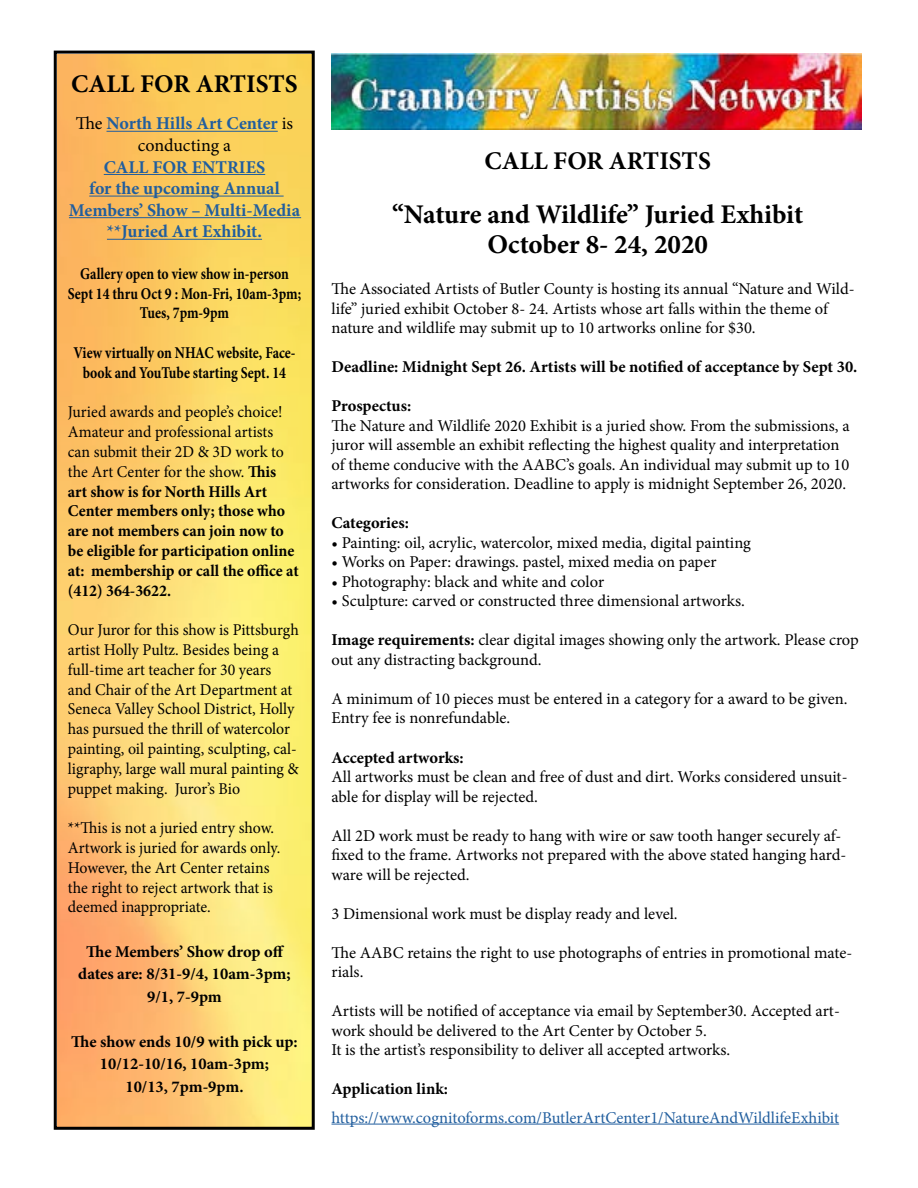
<style>
.page{position:relative;width:918px;height:1188px;background:#fff}
.page>*{position:absolute;margin:0;border:0;box-sizing:border-box;transform-origin:0 0}
.t1{font:700 27px/30px "Minion Pro";color:#000;text-align:center}
.t2{font:700 25.5px "Minion Pro";color:#000}
.t3{font:700 18px/21.6px "Minion Pro";color:#215e9e;text-align:center}
.t4{font:16.5px/19.5px "Minion Pro";color:#000}
.t5{font:16.5px/19.8px "Minion Pro";color:#000;scale:.96 1}
.t6{font:700 16.5px/19.8px "Minion Pro";color:#000;scale:.96 1}
.t7{font:700 16.5px/22.5px "Minion Pro";color:#000;text-align:center}
.t8{font:700 16.5px/19.8px "Minion Pro";color:#000;text-align:center;scale:.83 1}
.t9{font:16.5px "Minion Pro";color:#215e9e}
.s1{font-weight:400;color:#000}
.s2{font-weight:400}
.s3{font-weight:700}
</style>
<div class="page">
<img style="left:58px;top:55px;width:253px;height:1071px">
<img style="left:332px;top:54px;width:530px;height:76px">
<hr style="left:332px;top:1124px;width:507px;height:1px;background:#215e9e">
<hr style="left:107px;top:131px;width:171px;height:1px;background:#215e9e">
<hr style="left:104px;top:174px;width:161px;height:1px;background:#215e9e">
<hr style="left:89px;top:196px;width:195px;height:1px;background:#215e9e">
<hr style="left:69px;top:217px;width:232px;height:1px;background:#215e9e">
<hr style="left:107px;top:239px;width:155px;height:1px;background:#215e9e">
<div style="left:54px;top:51px;width:261px;height:1079px;border:3px solid #000"></div>
<h2 class="t2" style="left:71px;top:66px;width:228px">CALL FOR ARTISTS</h2>
<p class="t3" style="left:76px;top:113px;width:219px"><span class="s1">The</span> North Hills Art Center <span class="s1">is conducting a</span></p>
<p class="t3" style="left:69px;top:156px;width:233px">CALL FOR ENTRIES<br>for the upcoming Annual<br>Members’ Show – Multi-Media **Juried Art Exhibit.</p>
<p class="t8" style="left:68px;top:264px;width:283px">Gallery open to view show in-person<br>Sept 14 thru Oct 9 : Mon-Fri, 10am-3pm;<br>Tues, 7pm-9pm</p>
<p class="t8" style="left:73px;top:343px;width:269px">View virtually on NHAC website, Face&shy;book and YouTube starting Sept. 14</p>
<p class="t6" style="left:68px;top:402px;width:242px"><span class="s2">Juried awards and people’s choice!<br>Amateur and professional artists can submit their 2D &amp; 3D work to the Art Center for the show.</span> This art show is for North Hills Art<br>Center members only; those who are not members can join now to be eligible for participation online at: membership or call the office at (412) 364-3622.</p>
<p class="t5" style="left:68px;top:620px;width:242px">Our Juror for this show is Pittsburgh artist Holly Pultz. Besides being a full-time art teacher for 30 years and Chair of the Art Department at Seneca Valley School District, Holly has pursued the thrill of watercolor painting, oil painting, sculpting, cal&shy;ligraphy, large wall mural painting &amp; puppet making. Juror’s Bio</p>
<p class="t5" style="left:68px;top:818px;width:223px">**This is not a juried entry show.<br>Artwork is juried for awards only.<br>However, the Art Center retains the right to reject artwork that is deemed inappropriate.</p>
<p class="t7" style="left:78px;top:940px;width:214px">The Members’ Show drop off dates are: 8/31-9/4, 10am-3pm;<br>9/1, 7-9pm</p>
<p class="t7" style="left:71px;top:1030px;width:228px">The show ends 10/9 with pick up:<br>10/12-10/16, 10am-3pm;<br>10/13, 7pm-9pm.</p>
<h2 class="t2" style="left:484px;top:143px;width:228px">CALL FOR ARTISTS</h2>
<h1 class="t1" style="left:392px;top:199px;width:413px">“Nature and Wildlife” Juried Exhibit<br>October 8- 24, 2020</h1>
<p class="t4" style="left:332px;top:279px;width:525px">The Associated Artists of Butler County is hosting its annual “Nature and Wild&shy;life” juried exhibit October 8- 24. Artists whose art falls within the theme of nature and wildlife may submit up to 10 artworks online for $30.</p>
<p class="t7" style="left:332px;top:356px;width:527px">Deadline: Midnight Sept 26. Artists will be notified of acceptance by Sept 30.</p>
<p class="t7" style="left:332px;top:395px;width:81px">Prospectus:</p>
<p class="t4" style="left:332px;top:416px;width:520px">The Nature and Wildlife 2020 Exhibit is a juried show. From the submissions, a juror will assemble an exhibit reflecting the highest quality and interpretation of theme conducive with the AABC’s goals. An individual may submit up to 10 artworks for consideration. Deadline to apply is midnight September 26, 2020.</p>
<p class="t7" style="left:332px;top:512px;width:79px">Categories:</p>
<p class="t4" style="left:332px;top:533px;width:421px">• Painting: oil, acrylic, watercolor, mixed media, digital painting</p>
<p class="t4" style="left:332px;top:553px;width:387px">• Works on Paper: drawings. pastel, mixed media on paper</p>
<p class="t4" style="left:332px;top:572px;width:274px">• Photography: black and white and color</p>
<p class="t4" style="left:332px;top:592px;width:415px">• Sculpture: carved or constructed three dimensional artworks.</p>
<p class="t4" style="left:332px;top:631px;width:529px"><span class="s3">Image requirements:</span> clear digital images showing only the artwork. Please crop out any distracting background.</p>
<p class="t4" style="left:332px;top:689px;width:518px">A minimum of 10 pieces must be entered in a category for a award to be given.<br>Entry fee is nonrefundable.</p>
<p class="t7" style="left:332px;top:746px;width:134px">Accepted artworks:</p>
<p class="t4" style="left:332px;top:767px;width:518px">All artworks must be clean and free of dust and dirt. Works considered unsuit&shy;able for display will be rejected.</p>
<p class="t4" style="left:332px;top:826px;width:516px">All 2D work must be ready to hang with wire or saw tooth hanger securely af&shy;fixed to the frame. Artworks not prepared with the above stated hanging hard&shy;ware will be rejected.</p>
<p class="t4" style="left:332px;top:904px;width:348px">3 Dimensional work must be display ready and level.</p>
<p class="t4" style="left:332px;top:943px;width:522px">The AABC retains the right to use photographs of entries in promotional mate&shy;rials.</p>
<p class="t4" style="left:332px;top:1001px;width:510px">Artists will be notified of acceptance via email by September30. Accepted art&shy;work should be delivered to the Art Center by October 5.<br>It is the artist’s responsibility to deliver all accepted artworks.</p>
<p class="t7" style="left:332px;top:1077px;width:118px">Application link:</p>
<p class="t9" style="left:332px;top:1106px;width:509px">https://www.cognitoforms.com/ButlerArtCenter1/NatureAndWildlifeExhibit</p>
</div>
